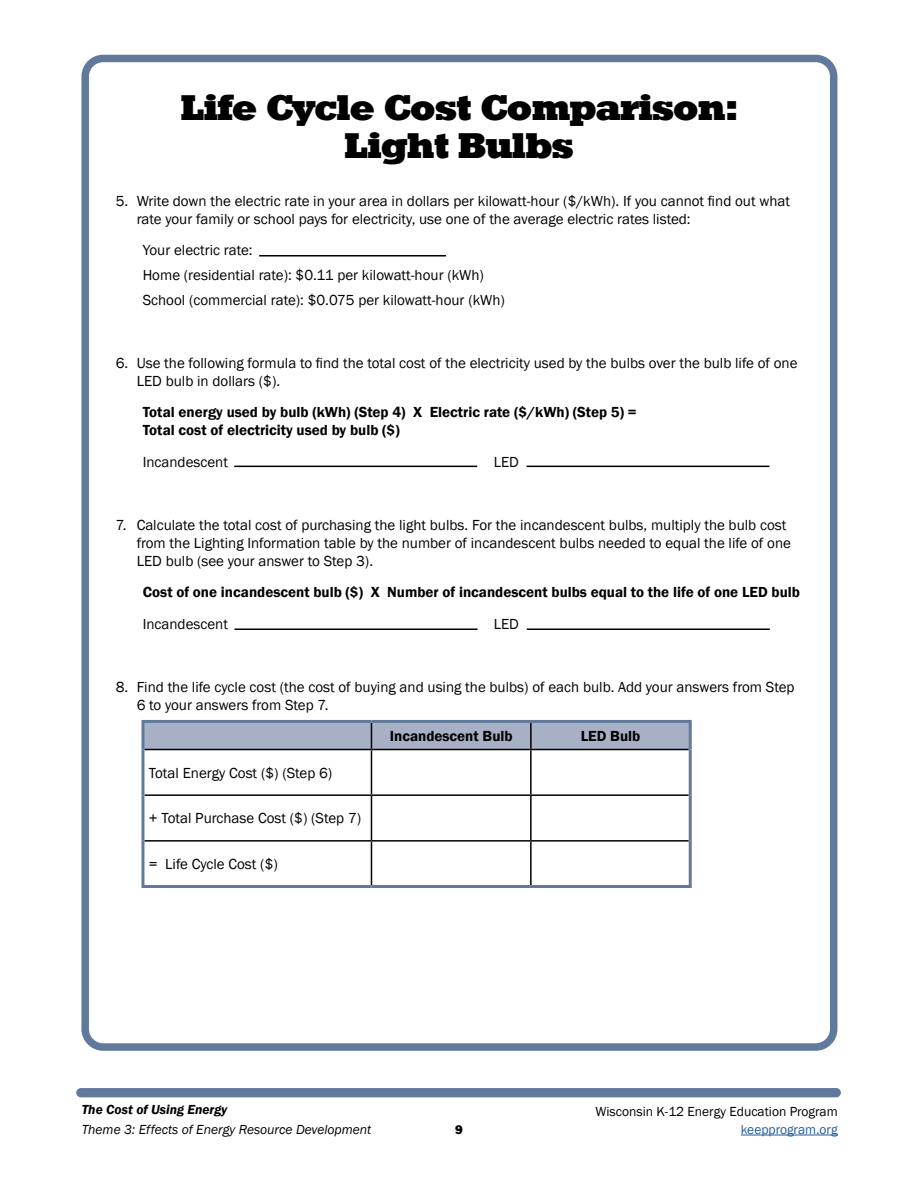
<style>
.page{position:relative;width:918px;height:1188px;background:#fff}
.page>*{position:absolute;margin:0;border:0;box-sizing:border-box;transform-origin:0 0}
.t1{font:34.5px/37.5px "Roland";color:#000;text-align:center}
.t2{font:15px/18px "Franklin Gothic";color:#000}
.t3{font:600 15px/18px "Franklin Gothic";color:#000}
.t4{font:italic 13.5px "Franklin Gothic";color:#000}
.t5{font:13.5px "Franklin Gothic";color:#000}
.t6{font:italic 600 13.5px "Franklin Gothic";color:#000}
.t7{font:13.5px "Franklin Gothic";color:#215e9e}
.t8{font:12px "Roland";color:#000}
</style>
<div class="page">
<div style="left:76px;top:1088px;width:765px;height:9px;background:#617a9c;border-radius:5px"></div>
<hr style="left:741px;top:1135px;width:97px;height:1px;background:#215e9e">
<div style="left:81px;top:55px;width:756px;height:996px;border:8px solid #617a9c;border-radius:18px"></div>
<hr style="left:234px;top:466px;width:243px;height:1px;background:#000">
<hr style="left:526px;top:466px;width:244px;height:1px;background:#000">
<hr style="left:235px;top:628px;width:243px;height:2px;background:#000">
<hr style="left:527px;top:628px;width:243px;height:2px;background:#000">
<div style="left:144px;top:723px;width:545px;height:26px;background:#a7b0c5"></div>
<hr style="left:530px;top:723px;width:2px;height:26px;background:#000">
<hr style="left:144px;top:749px;width:227px;height:1px;background:#000">
<hr style="left:371px;top:749px;width:160px;height:1px;background:#000">
<hr style="left:371px;top:750px;width:1px;height:44px;background:#000">
<hr style="left:531px;top:749px;width:158px;height:1px;background:#000">
<hr style="left:530px;top:750px;width:2px;height:44px;background:#000">
<hr style="left:144px;top:794px;width:227px;height:2px;background:#000">
<hr style="left:371px;top:794px;width:160px;height:2px;background:#000">
<hr style="left:371px;top:796px;width:1px;height:44px;background:#000">
<hr style="left:531px;top:794px;width:158px;height:2px;background:#000">
<hr style="left:530px;top:796px;width:2px;height:44px;background:#000">
<hr style="left:144px;top:840px;width:227px;height:2px;background:#000">
<hr style="left:371px;top:840px;width:160px;height:2px;background:#000">
<hr style="left:371px;top:842px;width:1px;height:43px;background:#000">
<hr style="left:531px;top:840px;width:158px;height:2px;background:#000">
<hr style="left:530px;top:842px;width:2px;height:43px;background:#000">
<hr style="left:141px;top:720px;width:230px;height:3px;background:#617a9c">
<hr style="left:141px;top:723px;width:3px;height:27px;background:#617a9c">
<hr style="left:371px;top:720px;width:160px;height:3px;background:#617a9c">
<hr style="left:531px;top:720px;width:161px;height:3px;background:#617a9c">
<hr style="left:689px;top:723px;width:3px;height:27px;background:#617a9c">
<hr style="left:141px;top:750px;width:3px;height:45px;background:#617a9c">
<hr style="left:689px;top:750px;width:3px;height:45px;background:#617a9c">
<hr style="left:141px;top:795px;width:3px;height:46px;background:#617a9c">
<hr style="left:689px;top:795px;width:3px;height:46px;background:#617a9c">
<hr style="left:141px;top:841px;width:3px;height:44px;background:#617a9c">
<hr style="left:689px;top:841px;width:3px;height:44px;background:#617a9c">
<hr style="left:141px;top:885px;width:230px;height:3px;background:#617a9c">
<hr style="left:371px;top:885px;width:160px;height:3px;background:#617a9c">
<hr style="left:531px;top:885px;width:161px;height:3px;background:#617a9c">
<hr style="left:259px;top:255px;width:187px;height:1px;background:#000">
<h1 class="t1" style="left:181px;top:90px;width:558px">Life Cycle Cost Comparison:<br>Light Bulbs</h1>
<p class="t2" style="left:137px;top:192px;width:655px;text-indent:-21px">5. Write down the electric rate in your area in dollars per kilowatt-hour ($/kWh). If you cannot find out what rate your family or school pays for electricity, use one of the average electric rates listed:</p>
<p class="t2" style="left:143px;top:238px;width:364px;line-height:24.8px">Your electric rate:<br>Home (residential rate): $0.11 per kilowatt-hour (kWh)<br>School (commercial rate): $0.075 per kilowatt-hour (kWh)</p>
<p class="t2" style="left:137px;top:354px;width:662px;text-indent:-21px">6. Use the following formula to find the total cost of the electricity used by the bulbs over the bulb life of one<br>LED bulb in dollars ($).</p>
<p class="t3" style="left:143px;top:404px;width:495px">Total energy used by bulb (kWh) (Step 4) X Electric rate ($/kWh) (Step 5) =<br>Total cost of electricity used by bulb ($)</p>
<p class="t2" style="left:143px;top:453px;width:87px">Incandescent</p>
<p class="t2" style="left:494px;top:453px;width:27px">LED</p>
<p class="t2" style="left:137px;top:516px;width:656px;text-indent:-21px">7. Calculate the total cost of purchasing the light bulbs. For the incandescent bulbs, multiply the bulb cost from the Lighting Information table by the number of incandescent bulbs needed to equal the life of one<br>LED bulb (see your answer to Step 3).</p>
<p class="t3" style="left:143px;top:584px;width:659px">Cost of one incandescent bulb ($) X Number of incandescent bulbs equal to the life of one LED bulb</p>
<p class="t2" style="left:143px;top:615px;width:87px">Incandescent</p>
<p class="t2" style="left:494px;top:615px;width:27px">LED</p>
<p class="t2" style="left:137px;top:678px;width:659px;text-indent:-21px">8. Find the life cycle cost (the cost of buying and using the bulbs) of each bulb. Add your answers from Step<br>6 to your answers from Step 7.</p>
<p class="t3" style="left:390px;top:727px;width:124px">Incandescent Bulb</p>
<p class="t3" style="left:581px;top:727px;width:61px">LED Bulb</p>
<p class="t2" style="left:149px;top:764px;width:185px">Total Energy Cost ($) (Step 6)</p>
<p class="t2" style="left:149px;top:810px;width:214px">+ Total Purchase Cost ($) (Step 7)</p>
<p class="t2" style="left:149px;top:855px;width:130px">= Life Cycle Cost ($)</p>
<p class="t6" style="left:82px;top:1101px;width:147px">The Cost of Using Energy</p>
<p class="t5" style="left:596px;top:1103px;width:244px">Wisconsin K-12 Energy Education Program</p>
<p class="t4" style="left:82px;top:1121px;width:291px">Theme 3: Effects of Energy Resource Development</p>
<p class="t7" style="left:741px;top:1121px;width:98px">keepprogram.org</p>
<p class="t8" style="left:455px;top:1123px;width:9px">9</p>
</div>
